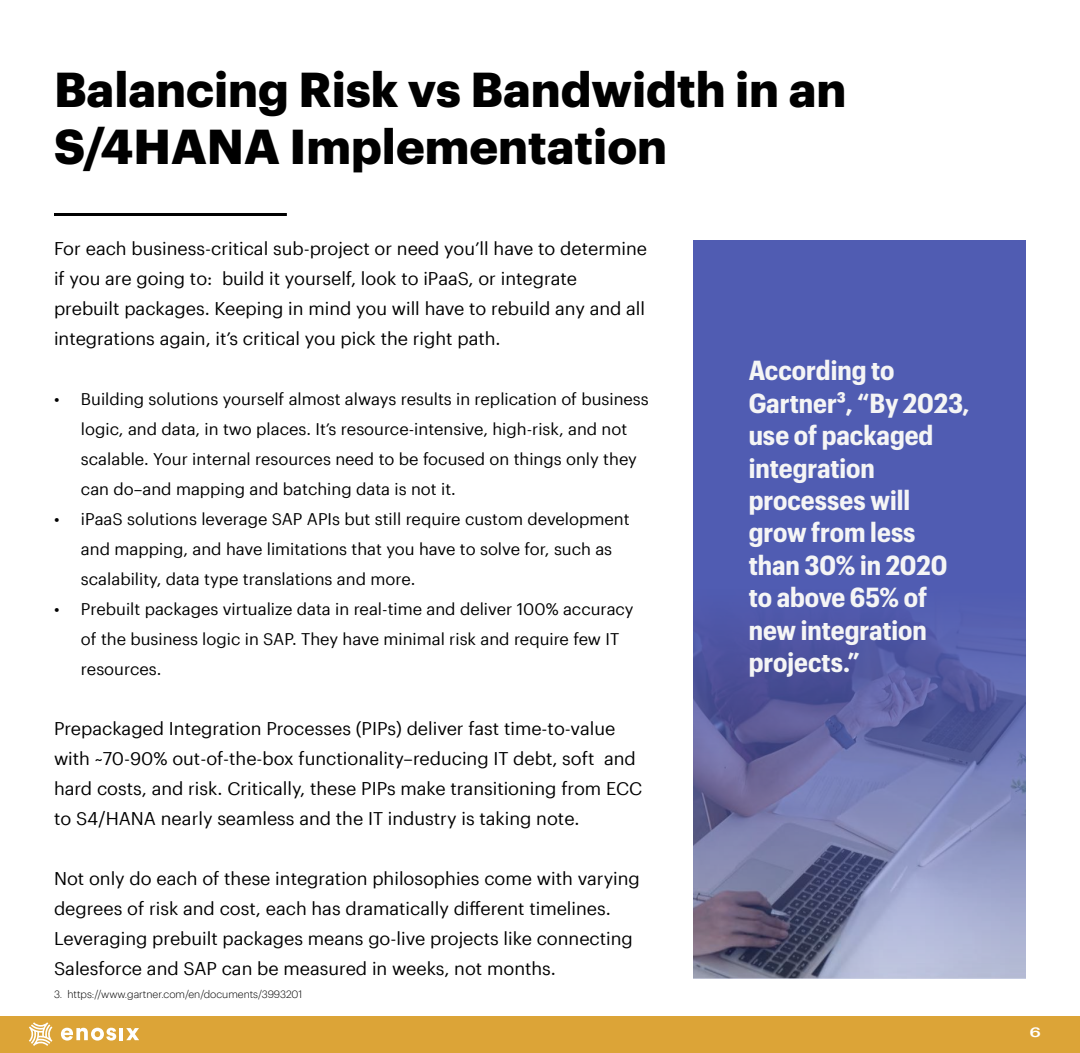
<style>
.page{position:relative;width:1080px;height:1053px;background:#fff}
.page>*{position:absolute;margin:0;border:0;box-sizing:border-box;transform-origin:0 0}
.t1{font:700 48px/57.6px "Graphik";color:#000}
.t2{font:700 27px/32.4px "Graphik Compact";color:#f5f5f5}
.t3{font:18px/30px "Graphik App";color:#000}
.t4{font:16.5px/30px "Graphik App";color:#000}
.t5{font:500 13.5px "Graphik App";color:#fff;scale:1.33 1}
.t6{font:300 10.5px "Graphik App";color:#000}
</style>
<div class="page">
<div style="left:0;top:1016px;width:1080px;height:37px;background:#dca437"></div>
<svg style="left:61px;top:1028px;width:78px;height:13px"></svg>
<svg style="left:29px;top:1022px;width:23px;height:24px"></svg>
<hr style="left:54px;top:213px;width:233px;height:3px;background:#000">
<div style="left:693px;top:240px;width:333px;height:739px;background:#505cb2"></div>
<img style="left:693px;top:618px;width:333px;height:361px">
<h1 class="t1" style="left:54px;top:64px;width:794px">Balancing Risk vs Bandwidth in an<br>S/4HANA Implementation</h1>
<p class="t3" style="left:54px;top:232px;width:595px">For each business-critical sub-project or need you’ll have to determine if you are going to: build it yourself, look to iPaaS, or integrate prebuilt packages. Keeping in mind you will have to rebuild any and all integrations again, it’s critical you pick the right path.</p>
<p class="t4" style="left:81px;top:385px;width:569px;text-indent:-27px">• Building solutions yourself almost always results in replication of business logic, and data, in two places. It’s resource-intensive, high-risk, and not scalable. Your internal resources need to be focused on things only they can do–and mapping and batching data is not it.</p>
<p class="t4" style="left:81px;top:505px;width:550px;text-indent:-27px">• iPaaS solutions leverage SAP APIs but still require custom development and mapping, and have limitations that you have to solve for, such as scalability, data type translations and more.</p>
<p class="t4" style="left:81px;top:595px;width:554px;text-indent:-27px">• Prebuilt packages virtualize data in real-time and deliver 100% accuracy of the business logic in SAP. They have minimal risk and require few IT resources.</p>
<p class="t3" style="left:54px;top:712px;width:590px">Prepackaged Integration Processes (PIPs) deliver fast time-to-value with ~70-90% out-of-the-box functionality–reducing IT debt, soft and hard costs, and risk. Critically, these PIPs make transitioning from ECC to S4/HANA nearly seamless and the IT industry is taking note.</p>
<p class="t3" style="left:54px;top:862px;width:587px">Not only do each of these integration philosophies come with varying degrees of risk and cost, each has dramatically different timelines.<br>Leveraging prebuilt packages means go-live projects like connecting Salesforce and SAP can be measured in weeks, not months.</p>
<p class="t6" style="left:54px;top:990px;width:250px">3. https://www.gartner.com/en/documents/3993201</p>
<h2 class="t2" style="left:749px;top:356px;width:223px">According to<br>Gartner3, “By 2023, use of packaged integration processes will grow from less than 30% in 2020 to above 65% of new integration projects.”</h2>
<p class="t5" style="left:1030px;top:1027px;width:10px">6</p>
</div>
